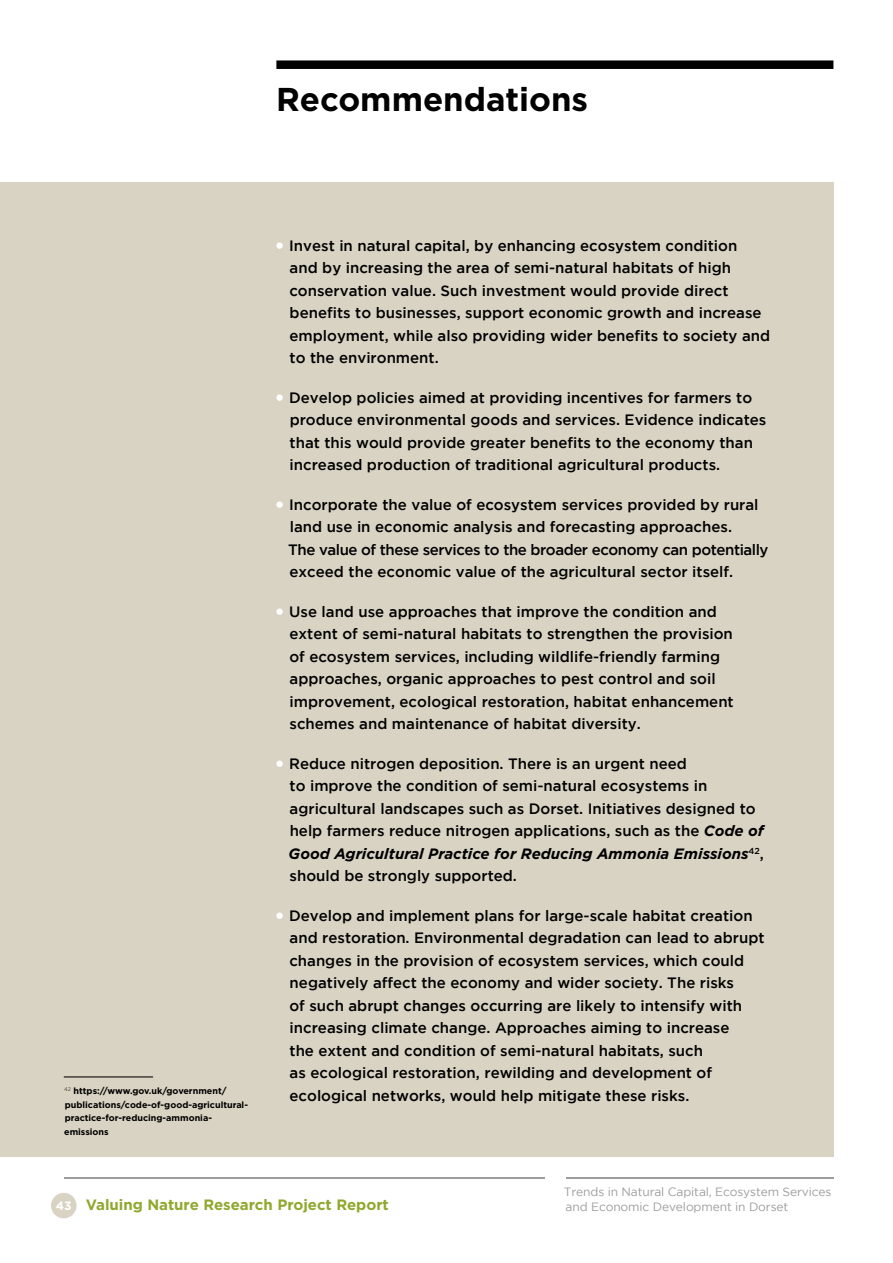
<style>
.page{position:relative;width:893px;height:1263px;background:#fff}
.page>*{position:absolute;margin:0;border:0;box-sizing:border-box;transform-origin:0 0}
.t1{font:700 33px "Gotham";color:#000}
.t2{font:500 15px/22.5px "Gotham";color:#000}
.t3{font:700 15px "Gotham";color:#8fa82e}
.t4{font:12px "Gotham";letter-spacing:-.01em;color:#9d9d9c}
.t5{font:700 9px/13.5px "Gotham";color:#000}
.s1{font-weight:700;font-style:italic}
.s2{font-size:12px;color:#fff}
</style>
<div class="page">
<div style="left:51px;top:1193px;width:26px;height:25px;background:#d9d3c3;border-radius:50%"></div>
<hr style="left:64px;top:1178px;width:480px;height:1px;background:#9d9d9c">
<hr style="left:566px;top:1178px;width:267px;height:1px;background:#9d9d9c">
<div style="left:276px;top:60px;width:557px;height:9px;background:#000"></div>
<div style="left:0;top:182px;width:833px;height:975px;background:#d9d3c3"></div>
<div style="left:276px;top:242px;width:7px;height:7px;background:#fff;border-radius:50%"></div>
<div style="left:276px;top:394px;width:7px;height:7px;background:#fff;border-radius:50%"></div>
<div style="left:276px;top:501px;width:7px;height:7px;background:#fff;border-radius:50%"></div>
<div style="left:276px;top:608px;width:7px;height:7px;background:#fff;border-radius:50%"></div>
<div style="left:276px;top:760px;width:7px;height:7px;background:#fff;border-radius:50%"></div>
<div style="left:276px;top:912px;width:7px;height:7px;background:#fff;border-radius:50%"></div>
<hr style="left:64px;top:1076px;width:89px;height:1px;background:#000">
<h1 class="t1" style="left:276px;top:81px;width:313px">Recommendations</h1>
<p class="t5" style="left:64px;top:1084px;width:185px"><sup>42</sup> https://www.gov.uk/government/ publications/code-of-good-agricultural&shy;practice-for-reducing-ammonia&shy;emissions</p>
<p class="t2" style="left:289px;top:234px;width:483px">Invest in natural capital, by enhancing ecosystem condition<br>and by increasing the area of semi-natural habitats of high conservation value. Such investment would provide direct benefits to businesses, support economic growth and increase employment, while also providing wider benefits to society and to the environment.</p>
<p class="t2" style="left:289px;top:386px;width:479px">Develop policies aimed at providing incentives for farmers to produce environmental goods and services. Evidence indicates that this would provide greater benefits to the economy than increased production of traditional agricultural products.</p>
<p class="t2" style="left:288px;top:493px;width:482px">Incorporate the value of ecosystem services provided by rural land use in economic analysis and forecasting approaches.<br>The value of these services to the broader economy can potentially exceed the economic value of the agricultural sector itself.</p>
<p class="t2" style="left:289px;top:600px;width:446px">Use land use approaches that improve the condition and extent of semi-natural habitats to strengthen the provision of ecosystem services, including wildlife-friendly farming approaches, organic approaches to pest control and soil improvement, ecological restoration, habitat enhancement schemes and maintenance of habitat diversity.</p>
<p class="t2" style="left:289px;top:752px;width:477px">Reduce nitrogen deposition. There is an urgent need<br>to improve the condition of semi-natural ecosystems in agricultural landscapes such as Dorset. Initiatives designed to help farmers reduce nitrogen applications, such as the <span class="s1">Code of Good Agricultural Practice for Reducing Ammonia Emissions</span><sup>42</sup>, should be strongly supported.</p>
<p class="t2" style="left:289px;top:904px;width:477px">Develop and implement plans for large-scale habitat creation and restoration. Environmental degradation can lead to abrupt changes in the provision of ecosystem services, which could negatively affect the economy and wider society. The risks<br>of such abrupt changes occurring are likely to intensify with increasing climate change. Approaches aiming to increase<br>the extent and condition of semi-natural habitats, such<br>as ecological restoration, rewilding and development of ecological networks, would help mitigate these risks.</p>
<p class="t4" style="left:564px;top:1185px;width:269px">Trends in Natural Capital, Ecosystem Services</p>
<p class="t3" style="left:56px;top:1196px;width:334px"><span class="s2">43</span> Valuing Nature Research Project Report</p>
<p class="t4" style="left:566px;top:1200px;width:224px">and Economic Development in Dorset</p>
</div>
